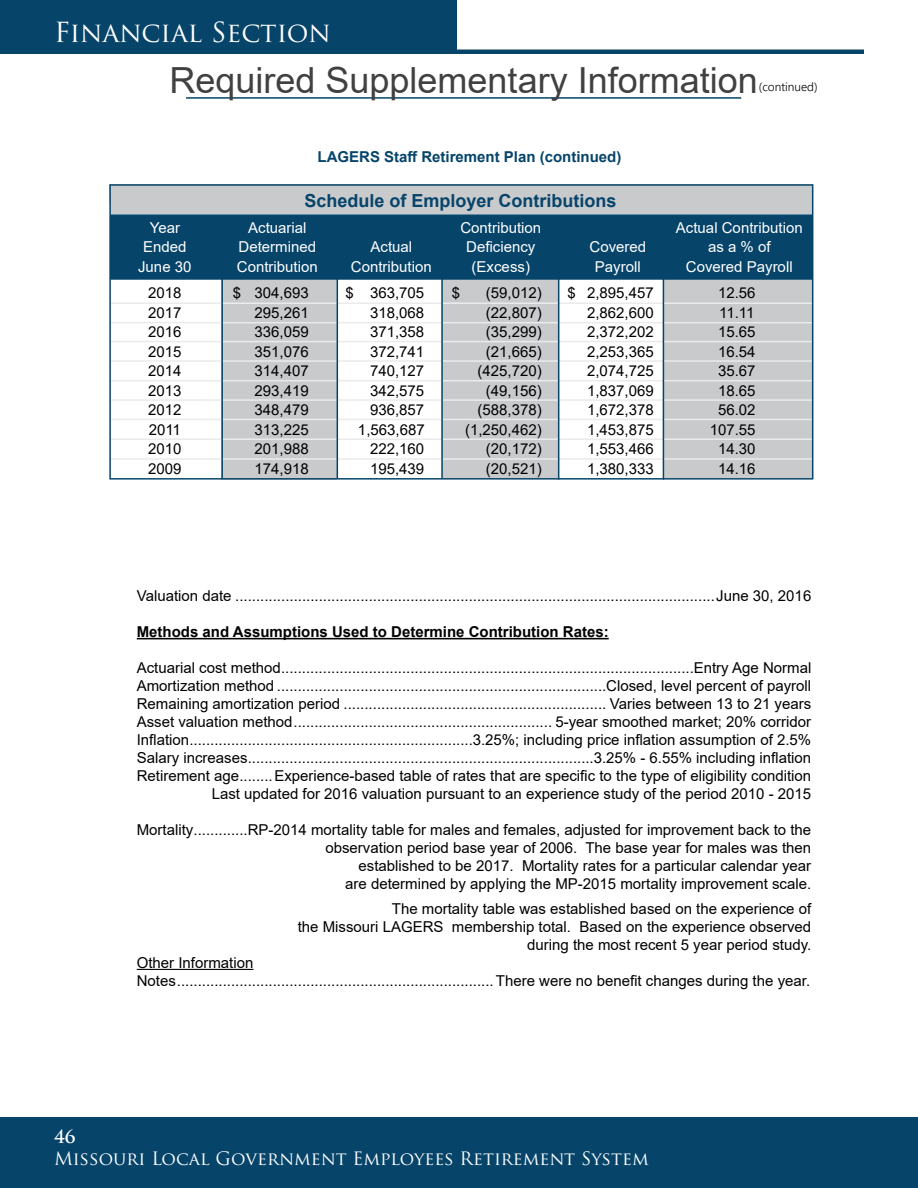
<style>
.page{position:relative;width:918px;height:1188px;background:#fff}
.page>*{position:absolute;margin:0;border:0;box-sizing:border-box;transform-origin:0 0}
.t1{font:36px "Arial";color:#414141}
.t2{font:27px "Trajan Pro";color:#fff}
.t3{font:18px "Trajan Pro";color:#fff}
.t4{font:700 18px "Arial";color:#06446a}
.t5{font:700 18px "Trajan Pro";color:#fff}
.t6{font:15px/18px "Arial";color:#000;text-align:right}
.t7{font:15px "Arial";color:#fff}
.t8{font:700 15px "Arial";color:#000}
.t9{font:700 15px "Arial";color:#06446a}
.t10{font:300 12px "Segoe UI";color:#000}
</style>
<div class="page">
<div style="left:0;top:0;width:458px;height:54px;background:#06446a"></div>
<hr style="left:0;top:50px;width:864px;height:4px;background:#06446a">
<div style="left:0;top:1117px;width:918px;height:71px;background:#06446a"></div>
<div style="left:664px;top:215px;width:148px;height:263px;background:#c9cacc"></div>
<div style="left:443px;top:224px;width:115px;height:255px;background:#c9cacc"></div>
<div style="left:221px;top:240px;width:116px;height:240px;background:#c9cacc"></div>
<div style="left:109px;top:214px;width:704px;height:66px;background:#06446a;border:2px solid #06446a"></div>
<div style="left:109px;top:184px;width:704px;height:30px;background:#c9cacc"></div>
<hr style="left:27px;top:303px;width:874px;height:1px;background:#ebebec">
<hr style="left:17px;top:322px;width:885px;height:1px;background:#ebebec">
<hr style="left:33px;top:341px;width:859px;height:1px;background:#ebebec">
<hr style="left:28px;top:360px;width:871px;height:2px;background:#ebebec">
<hr style="left:40px;top:380px;width:859px;height:1px;background:#ebebec">
<hr style="left:29px;top:399px;width:871px;height:2px;background:#ebebec">
<hr style="left:36px;top:419px;width:859px;height:1px;background:#ebebec">
<hr style="left:31px;top:458px;width:874px;height:2px;background:#ebebec">
<hr style="left:17px;top:438px;width:885px;height:2px;background:#ebebec">
<div style="left:0;top:203px;width:109px;height:298px;background:#fff"></div>
<hr style="left:337px;top:241px;width:1px;height:238px;background:#06446a">
<hr style="left:221px;top:238px;width:2px;height:241px;background:#06446a">
<hr style="left:441px;top:226px;width:2px;height:253px;background:#06446a">
<hr style="left:558px;top:257px;width:1px;height:223px;background:#06446a">
<hr style="left:663px;top:241px;width:1px;height:239px;background:#06446a">
<div style="left:813px;top:179px;width:94px;height:318px;background:#fff"></div>
<div style="left:109px;top:184px;width:704px;height:296px;border:2px solid #06446a"></div>
<hr style="left:137px;top:638px;width:472px;height:1px;background:#000">
<hr style="left:137px;top:969px;width:116px;height:1px;background:#000">
<hr style="left:186px;top:97px;width:555px;height:2px;background:#06446a">
<h2 class="t2" style="left:54px;top:15px;width:278px">Financial Section</h2>
<h1 class="t1" style="left:170px;top:55px;width:590px">Required Supplementary Information</h1>
<p class="t10" style="left:759px;top:75px;width:60px">(continued)</p>
<p class="t9" style="left:318px;top:146px;width:305px">LAGERS Staff Retirement Plan (continued)</p>
<p class="t4" style="left:304px;top:188px;width:314px">Schedule of Employer Contributions</p>
<p class="t7" style="left:150px;top:217px;width:32px">Year</p>
<p class="t7" style="left:248px;top:217px;width:60px">Actuarial</p>
<p class="t7" style="left:460px;top:217px;width:82px">Contribution</p>
<p class="t7" style="left:676px;top:217px;width:128px">Actual Contribution</p>
<p class="t7" style="left:143px;top:237px;width:45px">Ended</p>
<p class="t7" style="left:239px;top:237px;width:79px">Determined</p>
<p class="t7" style="left:371px;top:237px;width:43px">Actual</p>
<p class="t7" style="left:466px;top:237px;width:71px">Deficiency</p>
<p class="t7" style="left:590px;top:237px;width:58px">Covered</p>
<p class="t7" style="left:708px;top:237px;width:64px">as a % of</p>
<p class="t7" style="left:138px;top:256px;width:55px">June 30</p>
<p class="t7" style="left:237px;top:256px;width:82px">Contribution</p>
<p class="t7" style="left:351px;top:256px;width:82px">Contribution</p>
<p class="t7" style="left:472px;top:256px;width:60px">(Excess)</p>
<p class="t7" style="left:595px;top:256px;width:47px">Payroll</p>
<p class="t7" style="left:686px;top:256px;width:108px">Covered Payroll</p>
<p class="t6" style="left:148px;top:284px;width:35px">2018</p>
<p class="t6" style="left:233px;top:284px;width:77px">$ 304,693</p>
<p class="t6" style="left:345px;top:284px;width:80px">$ 363,705</p>
<p class="t6" style="left:452px;top:284px;width:10px">$</p>
<p class="t6" style="left:486px;top:284px;width:57px">(59,012)</p>
<p class="t6" style="left:567px;top:284px;width:88px">$ 2,895,457</p>
<p class="t6" style="left:718px;top:284px;width:39px">12.56</p>
<p class="t6" style="left:148px;top:303px;width:35px">2017</p>
<p class="t6" style="left:255px;top:303px;width:56px">295,261</p>
<p class="t6" style="left:370px;top:303px;width:56px">318,068</p>
<p class="t6" style="left:486px;top:303px;width:57px">(22,807)</p>
<p class="t6" style="left:587px;top:303px;width:68px">2,862,600</p>
<p class="t6" style="left:719px;top:303px;width:37px">11.11</p>
<p class="t6" style="left:148px;top:323px;width:35px">2016</p>
<p class="t6" style="left:255px;top:323px;width:56px">336,059</p>
<p class="t6" style="left:370px;top:323px;width:56px">371,358</p>
<p class="t6" style="left:486px;top:323px;width:57px">(35,299)</p>
<p class="t6" style="left:587px;top:323px;width:68px">2,372,202</p>
<p class="t6" style="left:718px;top:323px;width:39px">15.65</p>
<p class="t6" style="left:148px;top:342px;width:35px">2015</p>
<p class="t6" style="left:255px;top:342px;width:56px">351,076</p>
<p class="t6" style="left:370px;top:342px;width:56px">372,741</p>
<p class="t6" style="left:486px;top:342px;width:57px">(21,665)</p>
<p class="t6" style="left:587px;top:342px;width:68px">2,253,365</p>
<p class="t6" style="left:718px;top:342px;width:39px">16.54</p>
<p class="t6" style="left:148px;top:362px;width:35px">2014</p>
<p class="t6" style="left:255px;top:362px;width:56px">314,407</p>
<p class="t6" style="left:370px;top:362px;width:56px">740,127</p>
<p class="t6" style="left:478px;top:362px;width:66px">(425,720)</p>
<p class="t6" style="left:587px;top:362px;width:68px">2,074,725</p>
<p class="t6" style="left:718px;top:362px;width:39px">35.67</p>
<p class="t6" style="left:148px;top:381px;width:35px">2013</p>
<p class="t6" style="left:255px;top:381px;width:56px">293,419</p>
<p class="t6" style="left:370px;top:381px;width:56px">342,575</p>
<p class="t6" style="left:486px;top:381px;width:57px">(49,156)</p>
<p class="t6" style="left:587px;top:381px;width:68px">1,837,069</p>
<p class="t6" style="left:718px;top:381px;width:39px">18.65</p>
<p class="t6" style="left:148px;top:401px;width:35px">2012</p>
<p class="t6" style="left:255px;top:401px;width:56px">348,479</p>
<p class="t6" style="left:370px;top:401px;width:56px">936,857</p>
<p class="t6" style="left:478px;top:401px;width:66px">(588,378)</p>
<p class="t6" style="left:587px;top:401px;width:68px">1,672,378</p>
<p class="t6" style="left:718px;top:401px;width:39px">56.02</p>
<p class="t6" style="left:149px;top:420px;width:34px">2011</p>
<p class="t6" style="left:255px;top:420px;width:56px">313,225</p>
<p class="t6" style="left:358px;top:420px;width:68px">1,563,687</p>
<p class="t6" style="left:465px;top:420px;width:78px">(1,250,462)</p>
<p class="t6" style="left:587px;top:420px;width:68px">1,453,875</p>
<p class="t6" style="left:710px;top:420px;width:47px">107.55</p>
<p class="t6" style="left:148px;top:440px;width:35px">2010</p>
<p class="t6" style="left:255px;top:440px;width:56px">201,988</p>
<p class="t6" style="left:370px;top:440px;width:56px">222,160</p>
<p class="t6" style="left:486px;top:440px;width:57px">(20,172)</p>
<p class="t6" style="left:587px;top:440px;width:68px">1,553,466</p>
<p class="t6" style="left:718px;top:440px;width:39px">14.30</p>
<p class="t6" style="left:148px;top:459px;width:35px">2009</p>
<p class="t6" style="left:255px;top:459px;width:56px">174,918</p>
<p class="t6" style="left:370px;top:459px;width:56px">195,439</p>
<p class="t6" style="left:486px;top:459px;width:57px">(20,521)</p>
<p class="t6" style="left:587px;top:459px;width:68px">1,380,333</p>
<p class="t6" style="left:718px;top:459px;width:39px">14.16</p>
<p class="t6" style="left:137px;top:587px;width:676px">Valuation date ...................................................................................................................June 30, 2016</p>
<p class="t8" style="left:137px;top:621px;width:473px">Methods and Assumptions Used to Determine Contribution Rates:</p>
<p class="t6" style="left:137px;top:659px;width:676px">Actuarial cost method...................................................................................................Entry Age Normal Amortization method ...............................................................................Closed, level percent of payroll Remaining amortization period ............................................................... Varies between 13 to 21 years Asset valuation method.............................................................. 5-year smoothed market; 20% corridor Inflation....................................................................3.25%; including price inflation assumption of 2.5% Salary increases...................................................................................3.25% - 6.55% including inflation Retirement age........Experience-based table of rates that are specific to the type of eligibility condition Last updated for 2016 valuation pursuant to an experience study of the period 2010 - 2015</p>
<p class="t6" style="left:137px;top:821px;width:676px">Mortality.............RP-2014 mortality table for males and females, adjusted for improvement back to the observation period base year of 2006. The base year for males was then<br>established to be 2017. Mortality rates for a particular calendar year<br>are determined by applying the MP-2015 mortality improvement scale.</p>
<p class="t6" style="left:298px;top:899px;width:515px">The mortality table was established based on the experience of<br>the Missouri LAGERS membership total. Based on the experience observed during the most recent 5 year period study.</p>
<p class="t6" style="left:137px;top:953px;width:675px;text-align:left">Other Information<br>Notes............................................................................There were no benefit changes during the year.</p>
<p class="t5" style="left:54px;top:1125px;width:23px">46</p>
<p class="t3" style="left:54px;top:1147px;width:596px">Missouri Local Government Employees Retirement System</p>
</div>
